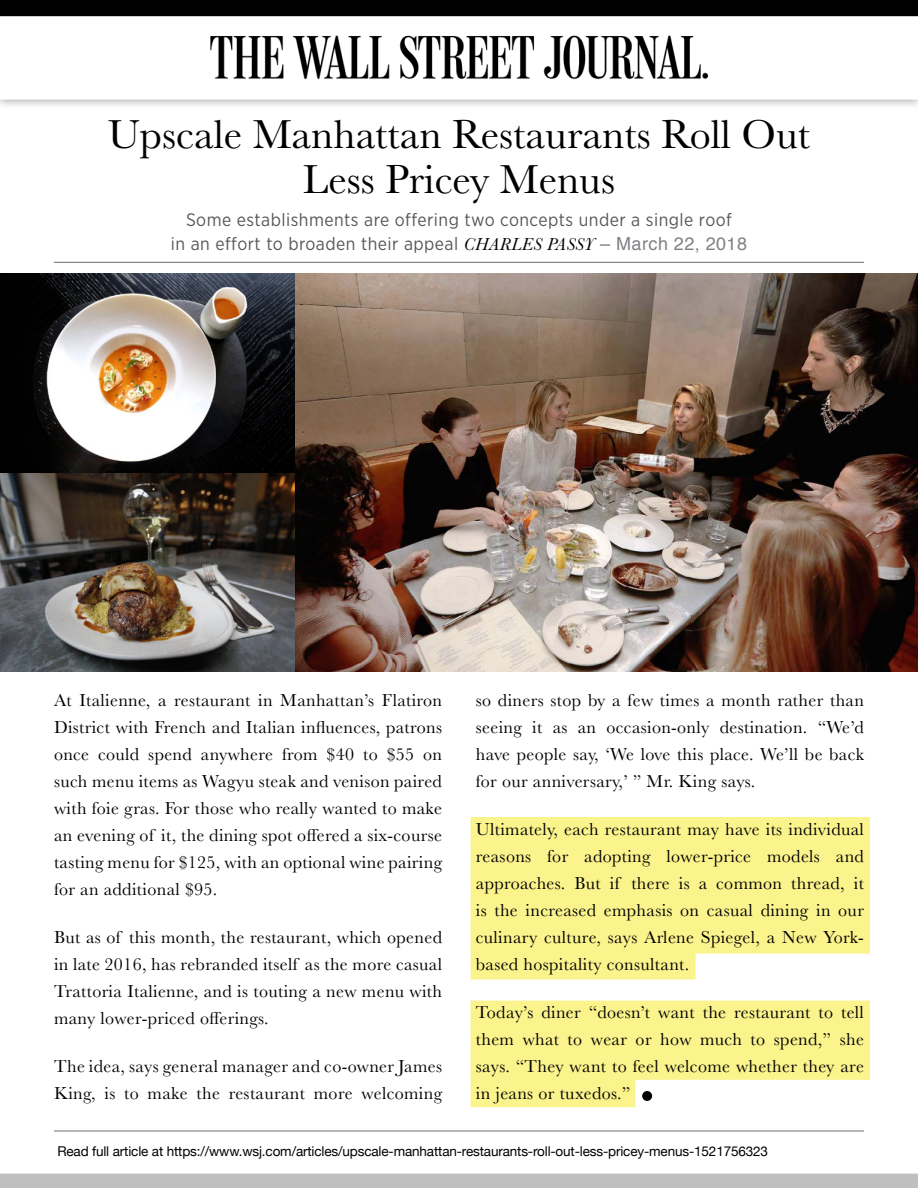
<style>
.page{position:relative;width:918px;height:1188px;background:#fff}
.page>*{position:absolute;margin:0;border:0;box-sizing:border-box;transform-origin:0 0}
.t1{font:42px/45px "Baskerville";color:#000;text-align:center}
.t2{font:18px/27px "Baskerville";letter-spacing:.02em;color:#000;text-align:justify}
.t3{font:18px/24px "Gotham Narrow";letter-spacing:.025em;color:#58595b;text-align:center}
.t4{font:13.5px "Helvetica Neue";letter-spacing:-.01em;color:#000}
.s1{font-family:"Baskerville";font-style:italic;color:#000}
.s2{font-family:"Helvetica";color:#808285}
</style>
<div class="page">
<img style="left:0;top:0;width:918px;height:1188px">
<svg style="left:471px;top:1001px;width:399px;height:106px;background:#fbf49c"></svg>
<svg style="left:471px;top:817px;width:399px;height:163px;background:#fbf393"></svg>
<hr style="left:54px;top:1131px;width:810px;height:1px;background:#6d6e71">
<hr style="left:54px;top:262px;width:810px;height:1px;background:#6d6e71">
<img style="left:0;top:473px;width:296px;height:198px">
<img style="left:0;top:273px;width:296px;height:200px">
<img style="left:296px;top:273px;width:622px;height:398px">
<div style="left:642px;top:1091px;width:10px;height:10px;background:#000;border-radius:50%"></div>
<h1 class="t1" style="left:108px;top:112px;width:704px">Upscale Manhattan Restaurants Roll Out<br>Less Pricey Menus</h1>
<p class="t3" style="left:171px;top:207px;width:578px">Some establishments are offering two concepts under a single roof<br>in an effort to broaden their appeal <span class="s1">CHARLES PASSY</span> <span class="s2">– March 22, 2018</span></p>
<p class="t2" style="left:54px;top:687px;width:390px">At Italienne, a restaurant in Manhattan’s Flatiron District with French and Italian influences, patrons once could spend anywhere from $40 to $55 on such menu items as Wagyu steak and venison paired with foie gras. For those who really wanted to make an evening of it, the dining spot offered a six-course tasting menu for $125, with an optional wine pairing for an additional $95.</p>
<p class="t2" style="left:54px;top:924px;width:390px">But as of this month, the restaurant, which opened in late 2016, has rebranded itself as the more casual Trattoria Italienne, and is touting a new menu with many lower-priced offerings.</p>
<p class="t2" style="left:54px;top:1053px;width:390px">The idea, says general manager and co-owner James<br>King, is to make the restaurant more welcoming</p>
<p class="t2" style="left:476px;top:687px;width:390px">so diners stop by a few times a month rather than seeing it as an occasion-only destination. “We’d have people say, ‘We love this place. We’ll be back for our anniversary,’ ” Mr. King says.</p>
<p class="t2" style="left:476px;top:816px;width:390px">Ultimately, each restaurant may have its individual reasons for adopting lower-price models and approaches. But if there is a common thread, it is the increased emphasis on casual dining in our culinary culture, says Arlene Spiegel, a New York&shy;based hospitality consultant.</p>
<p class="t2" style="left:476px;top:999px;width:390px">Today’s diner “doesn’t want the restaurant to tell them what to wear or how much to spend,” she says. “They want to feel welcome whether they are in jeans or tuxedos.”</p>
<p class="t4" style="left:57px;top:1141px;width:712px">Read full article at https://www.wsj.com/articles/upscale-manhattan-restaurants-roll-out-less-pricey-menus-1521756323</p>
</div>
